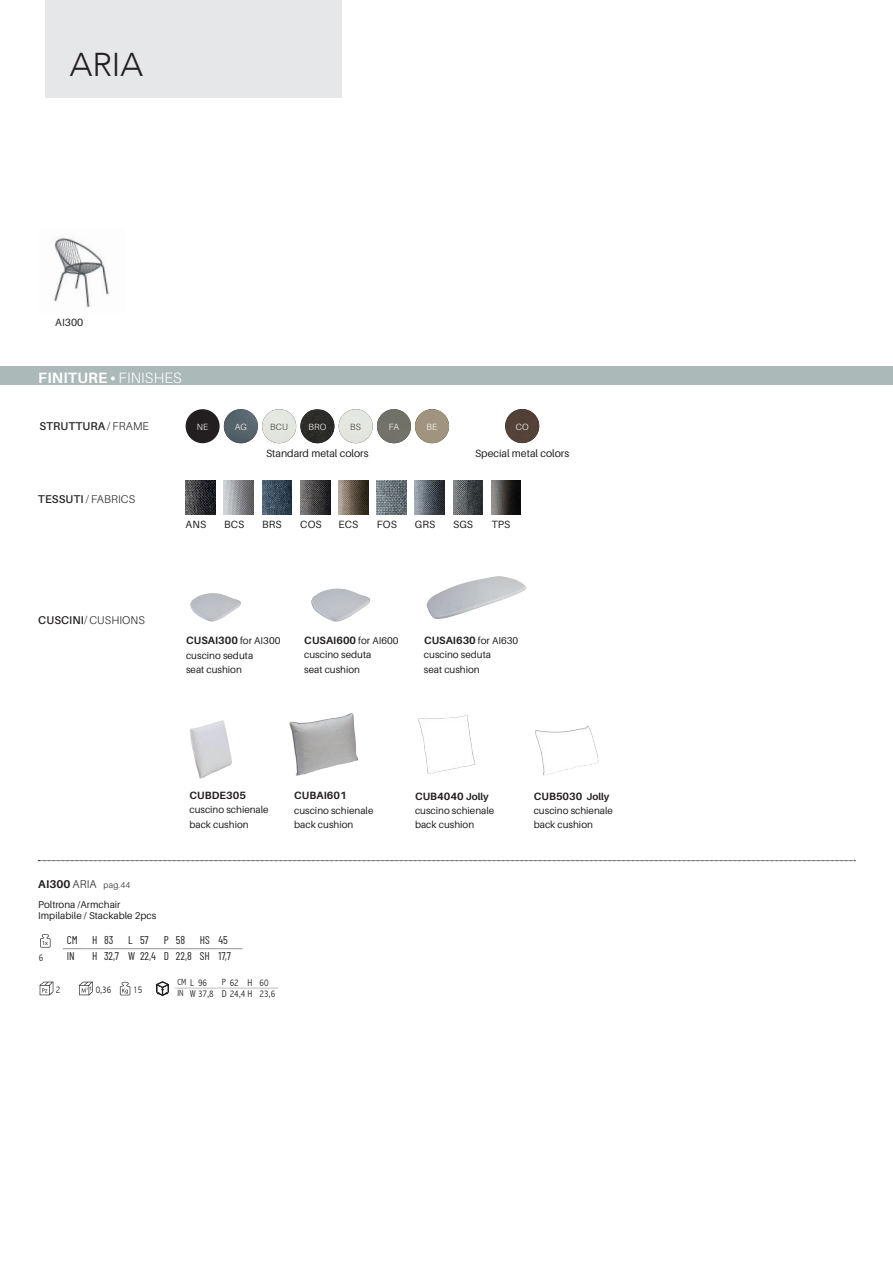
<style>
.page{position:relative;width:893px;height:1263px;background:#fff}
.page>*{position:absolute;margin:0;border:0;box-sizing:border-box;transform-origin:0 0}
.t1{font:300 33px "Avenir";color:#231f20}
.t2{font:700 15px "Aileron";letter-spacing:.01em;color:#fff}
.t3{font:11.25px "Barlow Condensed";color:#231f20}
.t4{font:300 11.25px "Aileron";letter-spacing:.01em;color:#231f20}
.t5{font:600 11.25px "Aileron";letter-spacing:.01em;color:#231f20}
.t6{font:700 10.65px "Aileron";letter-spacing:.005em;color:#231f20}
.t7{font:10.5px "Aileron";color:#231f20}
.t8{font:9.9px/14.1px "Aileron";color:#231f20}
.t9{font:300 condensed 9.9px/10.5px "Abadi";color:#231f20}
.t10{font:300 9px "Aileron";letter-spacing:.01em;color:#fff}
.t11{font:300 9px "Aileron";color:#3e3e3f}
.t12{font:300 8.4px "Aileron";color:#231f20}
.t13{font:6.15px "Myriad Pro";color:#231f20}
.s1{font-weight:900}
.s2{font-weight:300}
.s3{font-weight:600}
.s4{font-weight:400;font-size:9.9px}
.s5{font-weight:700;font-size:11.25px}
.s6{font-size:11.25px}
.s7{font-size:9px}
.s8{font-family:"Abadi";font-weight:300;font-stretch:condensed;font-size:9.9px}
.s9{font-size:9.9px}
</style>
<div class="page">
<div style="left:0;top:367px;width:893px;height:18px;background:#abb9b8"></div>
<svg style="left:38px;top:860px;width:817px;height:1px"></svg>
<svg style="left:40px;top:982px;width:13px;height:13px"></svg>
<svg style="left:79px;top:982px;width:14px;height:13px"></svg>
<svg style="left:120px;top:982px;width:10px;height:13px"></svg>
<svg style="left:40px;top:934px;width:10px;height:13px"></svg>
<svg style="left:156px;top:981px;width:13px;height:14px"></svg>
<svg style="left:63px;top:948px;width:180px;height:1px"></svg>
<img style="left:53px;top:238px;width:56px;height:70px">
<svg style="left:175px;top:988px;width:103px;height:1px"></svg>
<img style="left:190px;top:593px;width:51px;height:29px">
<img style="left:427px;top:576px;width:99px;height:43px">
<img style="left:311px;top:589px;width:59px;height:33px">
<div style="left:186px;top:409px;width:34px;height:34px;background:#231f20;border-radius:50%"></div>
<img style="left:262px;top:409px;width:34px;height:34px;border-radius:17px">
<img style="left:339px;top:409px;width:34px;height:34px;border-radius:17px">
<img style="left:377px;top:409px;width:34px;height:34px;border-radius:17px">
<img style="left:415px;top:409px;width:34px;height:34px;border-radius:17px">
<img style="left:224px;top:409px;width:34px;height:34px;border-radius:17px">
<img style="left:300px;top:410px;width:34px;height:33px">
<img style="left:505px;top:409px;width:34px;height:34px;border-radius:17px">
<img style="left:186px;top:480px;width:29px;height:34px">
<img style="left:491px;top:480px;width:30px;height:34px">
<img style="left:224px;top:480px;width:30px;height:34px">
<img style="left:377px;top:480px;width:29px;height:34px">
<img style="left:338px;top:480px;width:30px;height:34px">
<img style="left:300px;top:480px;width:30px;height:34px">
<img style="left:415px;top:480px;width:30px;height:34px">
<img style="left:453px;top:480px;width:30px;height:34px">
<img style="left:262px;top:480px;width:30px;height:34px">
<img style="left:289px;top:713px;width:69px;height:63px">
<img style="left:190px;top:720px;width:42px;height:59px">
<img style="left:535px;top:725px;width:64px;height:50px">
<img style="left:418px;top:715px;width:57px;height:59px">
<div style="left:45px;top:0;width:296px;height:97px;background:#e6e7e9"></div>
<p class="t1" style="left:70px;top:45px;width:75px">ARIA</p>
<p class="t7" style="left:55px;top:317px;width:29px">AI300</p>
<p class="t2" style="left:38px;top:370px;width:145px">FINITURE <span class="s1">•</span> <span class="s2">FINISHES</span></p>
<p class="t5" style="left:39px;top:420px;width:111px">STRUTTURA <span class="s2">/ FRAME</span></p>
<p class="t10" style="left:197px;top:422px;width:13px">NE</p>
<p class="t10" style="left:235px;top:422px;width:13px">AG</p>
<p class="t11" style="left:270px;top:422px;width:19px">BCU</p>
<p class="t10" style="left:309px;top:422px;width:19px">BRO</p>
<p class="t11" style="left:350px;top:422px;width:12px">BS</p>
<p class="t10" style="left:389px;top:422px;width:12px">FA</p>
<p class="t10" style="left:427px;top:422px;width:12px">BE</p>
<p class="t7" style="left:266px;top:448px;width:104px">Standard metal colors</p>
<p class="t4" style="left:38px;top:493px;width:99px"><span class="s3">TESSUTI</span> / FABRICS</p>
<p class="t10" style="left:516px;top:421px;width:14px">CO</p>
<p class="t7" style="left:475px;top:447px;width:96px">Special metal colors</p>
<p class="t4" style="left:38px;top:614px;width:108px"><span class="s3">CUSCINI</span>/ CUSHIONS</p>
<p class="t7" style="left:186px;top:518px;width:22px">ANS</p>
<p class="t7" style="left:224px;top:518px;width:22px">BCS</p>
<p class="t7" style="left:262px;top:518px;width:21px">BRS</p>
<p class="t7" style="left:300px;top:518px;width:23px">COS</p>
<p class="t7" style="left:338px;top:518px;width:21px">ECS</p>
<p class="t7" style="left:377px;top:518px;width:22px">FOS</p>
<p class="t7" style="left:415px;top:518px;width:22px">GRS</p>
<p class="t7" style="left:453px;top:518px;width:21px">SGS</p>
<p class="t7" style="left:491px;top:518px;width:21px">TPS</p>
<p class="t6" style="left:186px;top:635px;width:96px">CUSAI300 <span class="s4">for AI300</span></p>
<p class="t8" style="left:186px;top:648px;width:69px">cuscino seduta seat cushion</p>
<p class="t6" style="left:304px;top:635px;width:96px">CUSAI600 <span class="s4">for AI600</span></p>
<p class="t8" style="left:304px;top:648px;width:69px">cuscino seduta seat cushion</p>
<p class="t6" style="left:424px;top:635px;width:96px">CUSAI630 <span class="s4">for AI630</span></p>
<p class="t8" style="left:424px;top:648px;width:69px">cuscino seduta seat cushion</p>
<p class="t6" style="left:190px;top:790px;width:58px">CUBDE305</p>
<p class="t8" style="left:189px;top:803px;width:81px">cuscino schienale back cushion</p>
<p class="t6" style="left:294px;top:790px;width:54px">CUBAI601</p>
<p class="t8" style="left:294px;top:803px;width:81px">cuscino schienale back cushion</p>
<p class="t12" style="left:38px;top:881px;width:93px"><span class="s5">AI300</span> <span class="s6">ARIA</span> pag.44</p>
<p class="t8" style="left:38px;top:899px;width:119px;line-height:11.2px">Poltrona /Armchair<br>Impilabile / Stackable 2pcs</p>
<p class="t13" style="left:42px;top:939px;width:7px">1x</p>
<p class="t9" style="left:39px;top:952px;width:6px">6</p>
<p class="t3" style="left:67px;top:932px;width:12px">CM</p>
<p class="t3" style="left:92px;top:932px;width:23px">H 83</p>
<p class="t3" style="left:128px;top:932px;width:22px">L 57</p>
<p class="t3" style="left:164px;top:932px;width:23px">P 58</p>
<p class="t3" style="left:200px;top:932px;width:29px">HS 45</p>
<p class="t3" style="left:67px;top:948px;width:9px">IN</p>
<p class="t3" style="left:92px;top:948px;width:140px">H 32,7 W 22,4 D 22,8 SH 17,7</p>
<p class="t9" style="left:177px;top:977px;width:31px"><span class="s7">CM</span> L 96</p>
<p class="t9" style="left:177px;top:977px;width:99px;text-indent:45px"><span class="s7">P</span>62 H 60<br><span class="s7">IN</span> W 37,8 D 24,4 H 23,6</p>
<p class="t9" style="left:56px;top:985px;width:6px">2</p>
<p class="t9" style="left:96px;top:985px;width:17px">0,36</p>
<p class="t13" style="left:118px;top:987px;width:26px">1x <span class="s8">15</span></p>
<p class="t13" style="left:100px;top:987px;width:7px">1x</p>
<p class="t6" style="left:415px;top:790px;width:75px">CUB4040 <span class="s9">Jolly</span></p>
<p class="t8" style="left:415px;top:804px;width:81px">cuscino schienale back cushion</p>
<p class="t6" style="left:534px;top:790px;width:77px">CUB5030 <span class="s9">Jolly</span></p>
<p class="t8" style="left:534px;top:804px;width:81px">cuscino schienale back cushion</p>
</div>
